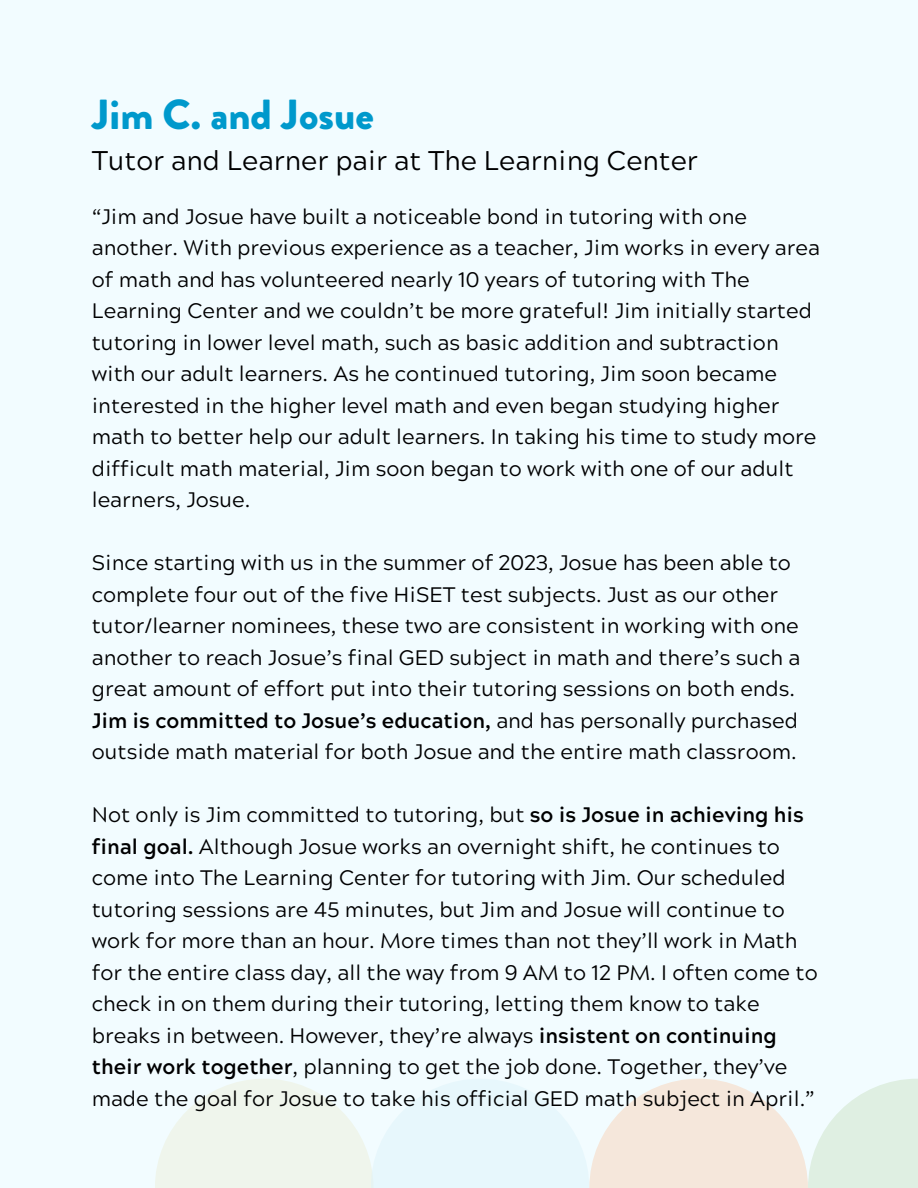
<style>
.page{position:relative;width:918px;height:1188px;background:#f2fcff}
.page>*{position:absolute;margin:0;border:0;box-sizing:border-box;transform-origin:0 0}
.t1{font:900 42px "Brandon Grotesque";color:#09c}
.t2{font:27px "Acherus Grotesque";color:#000}
.t3{font:21px/31.5px "Acherus Grotesque";color:#000}
.s1{font-weight:700}
</style>
<div class="page">
<div style="left:155px;top:1079px;width:219px;height:109px;background:linear-gradient(to bottom,#f1f9f6,#eff4e9)"></div>
<div style="left:371px;top:1079px;width:218px;height:109px;background:#e7f7fc"></div>
<svg style="left:589px;top:1079px;width:219px;height:109px;fill:#f5e7db"></svg>
<svg style="left:808px;top:1079px;width:110px;height:109px;fill:#dfefe2"></svg>
<h1 class="t1" style="left:92px;top:85px;width:284px">Jim C. and Josue</h1>
<h1 class="t2" style="left:92px;top:149px;width:608px">Tutor and Learner pair at The Learning Center</h1>
<p class="t3" style="left:92px;top:203px;width:730px">“Jim and Josue have built a noticeable bond in tutoring with one another. With previous experience as a teacher, Jim works in every area of math and has volunteered nearly 10 years of tutoring with The Learning Center and we couldn’t be more grateful! Jim initially started tutoring in lower level math, such as basic addition and subtraction with our adult learners. As he continued tutoring, Jim soon became interested in the higher level math and even began studying higher math to better help our adult learners. In taking his time to study more difficult math material, Jim soon began to work with one of our adult learners, Josue.</p>
<p class="t3" style="left:92px;top:550px;width:710px">Since starting with us in the summer of 2023, Josue has been able to complete four out of the five HiSET test subjects. Just as our other tutor/learner nominees, these two are consistent in working with one another to reach Josue’s final GED subject in math and there’s such a great amount of effort put into their tutoring sessions on both ends.<br><span class="s1">Jim is committed to Josue’s education,</span> and has personally purchased outside math material for both Josue and the entire math classroom.</p>
<p class="t3" style="left:92px;top:802px;width:728px">Not only is Jim committed to tutoring, but <span class="s1">so is Josue in achieving his final goal.</span> Although Josue works an overnight shift, he continues to come into The Learning Center for tutoring with Jim. Our scheduled tutoring sessions are 45 minutes, but Jim and Josue will continue to work for more than an hour. More times than not they’ll work in Math for the entire class day, all the way from 9 AM to 12 PM. I often come to check in on them during their tutoring, letting them know to take breaks in between. However, they’re always <span class="s1">insistent on continuing their work together</span>, planning to get the job done. Together, they’ve made the goal for Josue to take his official GED math subject in April.”</p>
</div>
